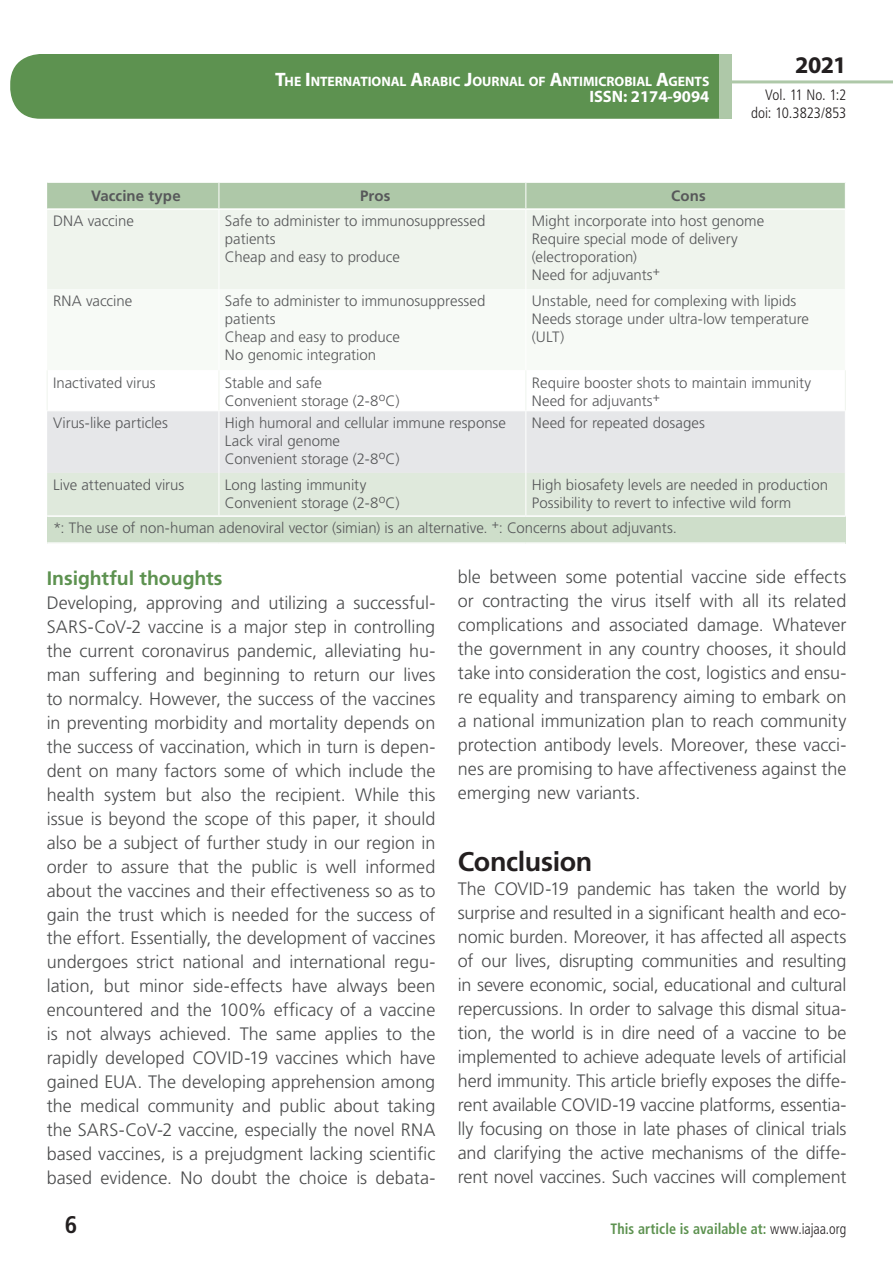
<style>
.page{position:relative;width:893px;height:1263px;background:#fff}
.page>*{position:absolute;margin:0;border:0;box-sizing:border-box;transform-origin:0 0}
.t1{font:700 27px "Frutiger LT Std";letter-spacing:-.015em;color:#231f20}
.t2{font:700 24px "Myriad Pro";color:#231f20}
.t3{font:700 condensed 24px "Frutiger LT Std";color:#231f20}
.t4{font:700 19.5px "Frutiger LT Std";letter-spacing:-.005em;color:#5d9250}
.t5{font:300 18px/24px "Frutiger LT Std";letter-spacing:-.005em;color:#4b4c4d;text-align:justify}
.t6{font:700 16.5px "Myriad Pro";color:#fff}
.t7{font:300 15px/18px "Frutiger LT Std";color:#57585a}
.t8{font:700 condensed 15px "Frutiger LT Std";letter-spacing:.005em;color:#5d9250;scale:.94 1}
.t9{font:300 condensed 15px/18px "Frutiger LT Std";letter-spacing:-.005em;color:#231f20;text-align:right}
.t10{font:700 15px "Frutiger LT Std";letter-spacing:.005em;color:#57585a}
.t11{font:700 13.65px "Myriad Pro";color:#fff}
.s1{font-size:19.5px}
.s2{font-weight:300;color:#231f20}
</style>
<div class="page">
<div style="left:10px;top:54px;width:775px;height:65px;background:#5d9250;border-radius:30px"></div>
<div style="left:732px;top:0;width:161px;height:157px;background:#fff"></div>
<hr style="left:730px;top:80px;width:163px;height:3px;background:#aec8a8">
<div style="left:719px;top:54px;width:13px;height:65px;background:#aec8a8"></div>
<div style="left:47px;top:210px;width:798px;height:79px;background:#eff4ed"></div>
<div style="left:47px;top:411px;width:798px;height:62px;background:#e6e7e9"></div>
<div style="left:47px;top:473px;width:798px;height:42px;background:#dfe9dc"></div>
<div style="left:47px;top:516px;width:798px;height:27px;background:#cedeca"></div>
<div style="left:47px;top:183px;width:798px;height:25px;background:#aec8a8"></div>
<hr style="left:219px;top:210px;width:1px;height:79px;background:#fff">
<hr style="left:525px;top:210px;width:1px;height:79px;background:#fff">
<hr style="left:219px;top:411px;width:1px;height:62px;background:#fff">
<hr style="left:525px;top:411px;width:1px;height:62px;background:#fff">
<hr style="left:219px;top:473px;width:1px;height:42px;background:#fff">
<hr style="left:525px;top:473px;width:1px;height:42px;background:#fff">
<hr style="left:47px;top:542px;width:172px;height:2px;background:#fff">
<hr style="left:219px;top:542px;width:307px;height:2px;background:#fff">
<hr style="left:526px;top:542px;width:319px;height:2px;background:#fff">
<hr style="left:47px;top:515px;width:172px;height:2px;background:#fff">
<hr style="left:219px;top:515px;width:307px;height:2px;background:#fff">
<hr style="left:526px;top:515px;width:320px;height:2px;background:#fff">
<hr style="left:47px;top:370px;width:1px;height:40px;background:#eff4ed">
<hr style="left:219px;top:370px;width:1px;height:40px;background:#eff4ed">
<hr style="left:525px;top:370px;width:1px;height:40px;background:#eff4ed">
<hr style="left:845px;top:370px;width:1px;height:40px;background:#eff4ed">
<p class="t11" style="left:275px;top:72px;width:436px"><span class="s1">T</span>HE <span class="s1">I</span>NTERNATIONAL <span class="s1">A</span>RABIC <span class="s1">J</span>OURNAL OF <span class="s1">A</span>NTIMICROBIAL <span class="s1">A</span>GENTS</p>
<p class="t6" style="left:589px;top:86px;width:122px">ISSN: 2174-9094</p>
<h2 class="t2" style="left:795px;top:49px;width:53px">2021</h2>
<p class="t9" style="left:751px;top:86px;width:97px">Vol. 11 No. 1:2 doi: 10.3823/853</p>
<p class="t10" style="left:91px;top:187px;width:91px">Vaccine type</p>
<p class="t10" style="left:360px;top:187px;width:32px">Pros</p>
<p class="t10" style="left:671px;top:187px;width:36px">Cons</p>
<p class="t7" style="left:53px;top:212px;width:82px">DNA vaccine</p>
<p class="t7" style="left:225px;top:212px;width:262px">Safe to administer to immunosuppressed patients<br>Cheap and easy to produce</p>
<p class="t7" style="left:532px;top:212px;width:234px">Might incorporate into host genome<br>Require special mode of delivery (electroporation)<br>Need for adjuvants<sup>+</sup></p>
<p class="t7" style="left:53px;top:292px;width:81px">RNA vaccine</p>
<p class="t7" style="left:225px;top:292px;width:262px">Safe to administer to immunosuppressed patients<br>Cheap and easy to produce<br>No genomic integration</p>
<p class="t7" style="left:532px;top:292px;width:279px">Unstable, need for complexing with lipids<br>Needs storage under ultra-low temperature (ULT)</p>
<p class="t7" style="left:53px;top:374px;width:104px">Inactivated virus</p>
<p class="t7" style="left:225px;top:374px;width:176px">Stable and safe<br>Convenient storage (2-8<sup>o</sup>C)</p>
<p class="t7" style="left:532px;top:374px;width:281px">Require booster shots to maintain immunity<br>Need for adjuvants<sup>+</sup></p>
<p class="t7" style="left:53px;top:414px;width:116px">Virus-like particles</p>
<p class="t7" style="left:225px;top:414px;width:283px">High humoral and cellular immune response<br>Lack viral genome<br>Convenient storage (2-8<sup>o</sup>C)</p>
<p class="t7" style="left:532px;top:414px;width:174px">Need for repeated dosages</p>
<p class="t7" style="left:53px;top:476px;width:133px">Live attenuated virus</p>
<p class="t7" style="left:225px;top:476px;width:176px">Long lasting immunity<br>Convenient storage (2-8<sup>o</sup>C)</p>
<p class="t7" style="left:532px;top:476px;width:298px">High biosafety levels are needed in production<br>Possibility to revert to infective wild form</p>
<p class="t7" style="left:53px;top:519px;width:625px">*: The use of non-human adenoviral vector (simian) is an alternative. <sup>+</sup>: Concerns about adjuvants.</p>
<p class="t4" style="left:47px;top:566px;width:177px">Insightful thoughts</p>
<p class="t5" style="left:47px;top:591px;width:390px">Developing, approving and utilizing a successful-SARS-CoV-2 vaccine is a major step in controlling the current coronavirus pandemic, alleviating hu&shy;man suffering and beginning to return our lives to normalcy. However, the success of the vaccines in preventing morbidity and mortality depends on the success of vaccination, which in turn is depen&shy;dent on many factors some of which include the health system but also the recipient. While this issue is beyond the scope of this paper, it should also be a subject of further study in our region in order to assure that the public is well informed about the vaccines and their effectiveness so as to gain the trust which is needed for the success of the effort. Essentially, the development of vaccines undergoes strict national and international regu&shy;lation, but minor side-effects have always been encountered and the 100% efficacy of a vaccine is not always achieved. The same applies to the rapidly developed COVID-19 vaccines which have gained EUA. The developing apprehension among the medical community and public about taking the SARS-CoV-2 vaccine, especially the novel RNA based vaccines, is a prejudgment lacking scientific based evidence. No doubt the choice is debata-</p>
<p class="t5" style="left:458px;top:565px;width:390px">ble between some potential vaccine side effects or contracting the virus itself with all its related complications and associated damage. Whatever the government in any country chooses, it should take into consideration the cost, logistics and ensu&shy;re equality and transparency aiming to embark on a national immunization plan to reach community protection antibody levels. Moreover, these vacci&shy;nes are promising to have affectiveness against the emerging new variants.</p>
<h1 class="t1" style="left:458px;top:846px;width:136px">Conclusion</h1>
<p class="t5" style="left:458px;top:877px;width:390px">The COVID-19 pandemic has taken the world by surprise and resulted in a significant health and eco&shy;nomic burden. Moreover, it has affected all aspects of our lives, disrupting communities and resulting in severe economic, social, educational and cultural repercussions. In order to salvage this dismal situa&shy;tion, the world is in dire need of a vaccine to be implemented to achieve adequate levels of artificial herd immunity. This article briefly exposes the diffe&shy;rent available COVID-19 vaccine platforms, essentia&shy;lly focusing on those in late phases of clinical trials and clarifying the active mechanisms of the diffe&shy;rent novel vaccines. Such vaccines will complement</p>
<h2 class="t3" style="left:65px;top:1210px;width:14px">6</h2>
<p class="t8" style="left:610px;top:1219px;width:252px">This article is available at: <span class="s2">www.iajaa.org</span></p>
</div>
